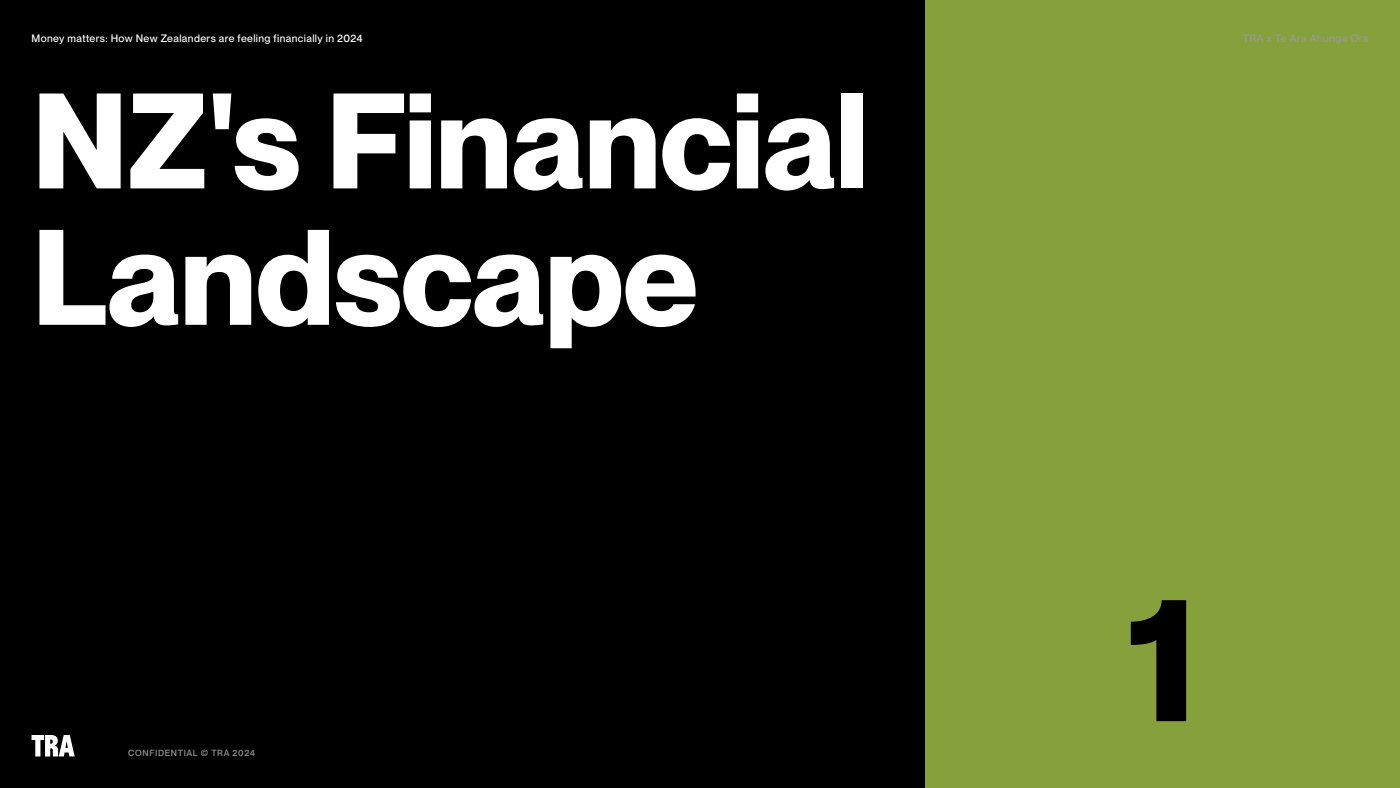
<style>
.page{position:relative;width:1400px;height:788px;background:#fff}
.page>*{position:absolute;margin:0;border:0;box-sizing:border-box;transform-origin:0 0}
.t1{font:700 175px "PP Neue Montreal";color:#000}
.t2{font:700 132.65px/136.3px "PP Neue Montreal";letter-spacing:-.01em;color:#fff}
.t3{font:500 10.5px "PP Neue Montreal";letter-spacing:.035em;color:#fff}
.t4{font:500 10.5px "PP Neue Montreal";letter-spacing:.04em;color:#999}
.t5{font:500 8.75px "PP Neue Montreal";letter-spacing:.075em;color:#999}
</style>
<div class="page">
<div style="left:0;top:0;width:926px;height:788px;background:#000"></div>
<div style="left:926px;top:0;width:474px;height:788px;background:#86a03c"></div>
<svg style="left:32px;top:735px;width:43px;height:21px"></svg>
<p class="t3" style="left:32px;top:32px;width:333px">Money matters: How New Zealanders are feeling financially in 2024</p>
<h2 class="t2" style="left:32px;top:75px;width:839px">NZ's Financial<br>Landscape</h2>
<p class="t5" style="left:128px;top:748px;width:128px">CONFIDENTIAL © TRA 2024</p>
<p class="t4" style="left:1243px;top:32px;width:127px">TRA x Te Ara Ahunga Ora</p>
<h1 class="t1" style="left:1128px;top:553px;width:70px">1</h1>
</div>
